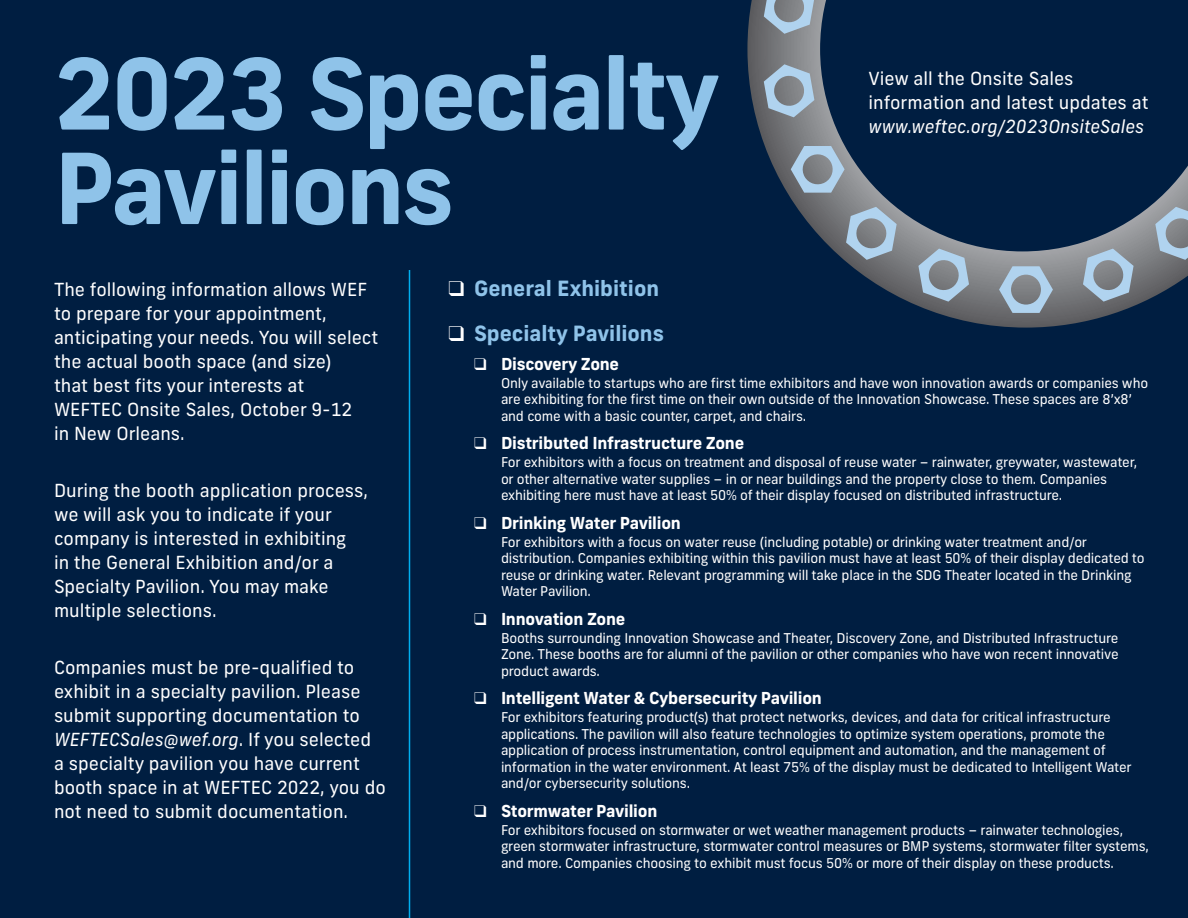
<style>
.page{position:relative;width:1188px;height:918px;background:#001e41}
.page>*{position:absolute;margin:0;border:0;box-sizing:border-box;transform-origin:0 0}
.Page_heads{font:700 97.5px/94.5px "New Frank";letter-spacing:-.03em;color:#8fc3e9}
.Body_Subheads{font:700 21px "New Frank";color:#8fc3e9}
.Body{font:18px/24px "New Frank";color:#fff}
.Body_Bold_Buullet_he{font:700 16.5px "New Frank";letter-spacing:-.015em;color:#fff}
.Body_Indent{font:13.5px/16.5px "New Frank";letter-spacing:-.015em;color:#fff}
.s1{font-style:italic}
.s2{color:#fff}
</style>
<div class="page">
<svg style="left:747px;top:0;width:441px;height:328px"></svg>
<svg style="left:764px;top:0;width:50px;height:34px;background:#93a3b1"></svg>
<svg style="left:764px;top:64px;width:50px;height:53px;background:#93a4b2"></svg>
<svg style="left:791px;top:146px;width:29px;height:47px"></svg>
<svg style="left:846px;top:251px;width:51px;height:9px"></svg>
<svg style="left:918px;top:251px;width:51px;height:51px;background:#93a3b1"></svg>
<svg style="left:999px;top:266px;width:54px;height:47px;background:#95a6b5"></svg>
<svg style="left:1083px;top:251px;width:51px;height:51px;background:#93a3b2"></svg>
<svg style="left:1155px;top:251px;width:33px;height:9px"></svg>
<svg style="left:820px;top:0;width:368px;height:251px"></svg>
<hr style="left:409px;top:270px;width:1px;height:648px;background:#00aeef">
<p class="Page_heads" style="left:54px;top:46px;width:667px">2023 Specialty<br>Pavilions</p>
<p class="Body" style="left:868px;top:67px;width:282px">View all the Onsite Sales information and latest updates at <span class="s1">www.weftec.org/2023OnsiteSales</span></p>
<p class="Body" style="left:54px;top:277px;width:326px">The following information allows WEF to prepare for your appointment, anticipating your needs. You will select the actual booth space (and size)<br>that best fits your interests at<br>WEFTEC Onsite Sales, October 9-12<br>in New Orleans.</p>
<p class="Body" style="left:54px;top:478px;width:316px">During the booth application process, we will ask you to indicate if your company is interested in exhibiting<br>in the General Exhibition and/or a Specialty Pavilion. You may make multiple selections.</p>
<p class="Body" style="left:54px;top:655px;width:333px">Companies must be pre-qualified to exhibit in a specialty pavilion. Please submit supporting documentation to <span class="s1">WEFTECSales@wef.org</span>. If you selected<br>a specialty pavilion you have current booth space in at WEFTEC 2022, you do not need to submit documentation.</p>
<p class="Body_Subheads" style="left:448px;top:275px;width:212px"><span class="s2">❑</span> General Exhibition</p>
<p class="Body_Subheads" style="left:448px;top:320px;width:217px"><span class="s2">❑</span> Specialty Pavilions</p>
<p class="Body_Bold_Buullet_he" style="left:474px;top:353px;width:147px">❑ Discovery Zone</p>
<p class="Body_Indent" style="left:501px;top:375px;width:649px">Only available to startups who are first time exhibitors and have won innovation awards or companies who are exhibiting for the first time on their own outside of the Innovation Showcase. These spaces are 8’x8’ and come with a basic counter, carpet, and chairs.</p>
<p class="Body_Bold_Buullet_he" style="left:474px;top:433px;width:272px">❑ Distributed Infrastructure Zone</p>
<p class="Body_Indent" style="left:501px;top:454px;width:638px">For exhibitors with a focus on treatment and disposal of reuse water – rainwater, greywater, wastewater, or other alternative water supplies – in or near buildings and the property close to them. Companies exhibiting here must have at least 50% of their display focused on distributed infrastructure.</p>
<p class="Body_Bold_Buullet_he" style="left:474px;top:512px;width:208px">❑ Drinking Water Pavilion</p>
<p class="Body_Indent" style="left:501px;top:534px;width:645px">For exhibitors with a focus on water reuse (including potable) or drinking water treatment and/or distribution. Companies exhibiting within this pavilion must have at least 50% of their display dedicated to reuse or drinking water. Relevant programming will take place in the SDG Theater located in the Drinking Water Pavilion.</p>
<p class="Body_Bold_Buullet_he" style="left:474px;top:608px;width:153px">❑ Innovation Zone</p>
<p class="Body_Indent" style="left:501px;top:630px;width:619px;text-align:justify">Booths surrounding Innovation Showcase and Theater, Discovery Zone, and Distributed Infrastructure Zone. These booths are for alumni of the pavilion or other companies who have won recent innovative product awards.</p>
<p class="Body_Bold_Buullet_he" style="left:474px;top:688px;width:349px">❑ Intelligent Water &amp; Cybersecurity Pavilion</p>
<p class="Body_Indent" style="left:501px;top:709px;width:632px">For exhibitors featuring product(s) that protect networks, devices, and data for critical infrastructure applications. The pavilion will also feature technologies to optimize system operations, promote the application of process instrumentation, control equipment and automation, and the management of information in the water environment. At least 75% of the display must be dedicated to Intelligent Water and/or cybersecurity solutions.</p>
<p class="Body_Bold_Buullet_he" style="left:474px;top:800px;width:185px">❑ Stormwater Pavilion</p>
<p class="Body_Indent" style="left:501px;top:822px;width:650px">For exhibitors focused on stormwater or wet weather management products – rainwater technologies, green stormwater infrastructure, stormwater control measures or BMP systems, stormwater filter systems, and more. Companies choosing to exhibit must focus 50% or more of their display on these products.</p>
</div>
